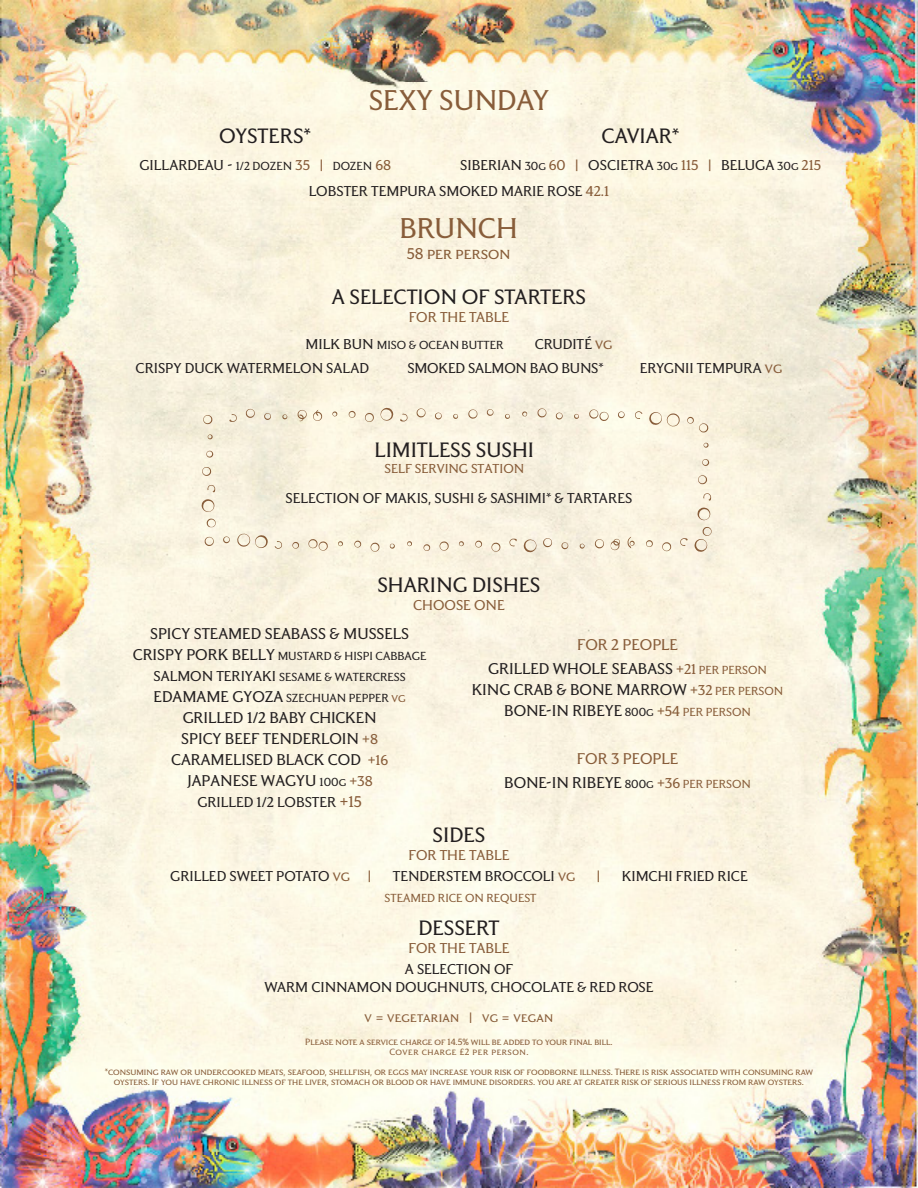
<style>
.page{position:relative;width:918px;height:1188px;background:#fff}
.page>*{position:absolute;margin:0;border:0;box-sizing:border-box;transform-origin:0 0}
.Menu_title{font:33px "Grant Avenue";color:#885d3a}
.Menu_title-2{font:24px "Grant Avenue";color:#231f20}
.Menu_title-3{font:18px "Grant Avenue";color:#231f20}
.Menu_title-4{font:18px "Grant Avenue";color:#885d3a}
.Menu_title-5{font:16.5px "Grant Avenue";color:#231f20}
.Menu_title-6{font:16.5px "Grant Avenue";color:#885d3a}
.Menu_item{font:15px "Grant Avenue";letter-spacing:.02em;color:#885d3a}
.Menu_title-7{font:15px "Grant Avenue";color:#885d3a}
.Menu_title-8{font:13.5px "Grant Avenue";color:#231f20}
.Menu_title-9{font:13.5px "Grant Avenue";color:#885d3a}
.Menu_item-2{font:10.5px/10.5px "Grant Avenue";color:#885d3a;text-align:center}
.s1{font-size:16.5px}
.s2{font-size:16.5px;color:#885d3a}
.s3{font-size:13.5px}
.s4{color:#885d3a}
.s5{font-size:18px}
.s6{font-size:18px;color:#885d3a}
.s7{font-size:13.5px;color:#885d3a}
</style>
<div class="page">
<img style="left:0;top:0;width:918px;height:1188px">
<svg style="left:200px;top:408px;width:514px;height:144px;background:#f7f0dc"></svg>
<p class="Menu_title" style="left:369px;top:83px;width:182px">SEXY SUNDAY</p>
<p class="Menu_title-2" style="left:219px;top:124px;width:94px">OYSTERS*</p>
<p class="Menu_title-8" style="left:140px;top:159px;width:253px"><span class="s1">GILLARDEAU -</span> 1/2 DOZEN <span class="s2">35 |</span> DOZEN <span class="s2">68</span></p>
<p class="Menu_title-2" style="left:602px;top:124px;width:80px">CAVIAR*</p>
<p class="Menu_title-5" style="left:460px;top:157px;width:362px">SIBERIAN <span class="s3">30g</span> <span class="s4">60 |</span> OSCIETRA <span class="s3">30g</span> <span class="s4">115 |</span> BELUGA <span class="s3">30g</span> <span class="s4">215</span></p>
<p class="Menu_title-5" style="left:309px;top:183px;width:302px">LOBSTER TEMPURA SMOKED MARIE ROSE <span class="s4">42.1</span></p>
<p class="Menu_title" style="left:399px;top:212px;width:120px">BRUNCH</p>
<p class="Menu_title-4" style="left:407px;top:245px;width:105px">58 per person</p>
<p class="Menu_title-2" style="left:332px;top:285px;width:256px">A SELECTION OF STARTERS</p>
<p class="Menu_title-6" style="left:409px;top:309px;width:102px">FOR THE TABLE</p>
<p class="Menu_title-8" style="left:306px;top:339px;width:199px"><span class="s1">MILK BUN</span> MISO &amp; OCEAN BUTTER</p>
<p class="Menu_title-5" style="left:535px;top:336px;width:79px">CRUDITÉ <span class="s4">vg</span></p>
<p class="Menu_title-5" style="left:136px;top:360px;width:235px">CRISPY DUCK WATERMELON SALAD</p>
<p class="Menu_title-5" style="left:407px;top:360px;width:198px">SMOKED SALMON BAO BUNS*</p>
<p class="Menu_title-5" style="left:640px;top:360px;width:144px">ERYGNII TEMPURA <span class="s4">vg</span></p>
<p class="Menu_title-2" style="left:375px;top:438px;width:161px">LIMITLESS SUSHI</p>
<p class="Menu_title-7" style="left:384px;top:461px;width:141px">SELF SERVING STATION</p>
<p class="Menu_title-5" style="left:286px;top:490px;width:348px">SELECTION OF MAKIS, SUSHI &amp; SASHIMI* &amp; TARTARES</p>
<p class="Menu_title-2" style="left:377px;top:573px;width:165px">SHARING DISHES</p>
<p class="Menu_title-6" style="left:413px;top:597px;width:93px">CHOOSE ONE</p>
<p class="Menu_title-3" style="left:150px;top:624px;width:261px">SPICY STEAMED SEABASS &amp; MUSSELS</p>
<p class="Menu_title-8" style="left:133px;top:649px;width:295px"><span class="s5">CRISPY PORK BELLY</span> MUSTARD &amp; HISPI CABBAGE</p>
<p class="Menu_title-8" style="left:153px;top:670px;width:254px"><span class="s1">SALMON TERIYAKI</span> SESAME &amp; WATERCRESS</p>
<p class="Menu_title-8" style="left:154px;top:691px;width:254px"><span class="s5">EDAMAME GYOZA</span> SZECHUAN PEPPER <span class="s4">vg</span></p>
<p class="Menu_title-3" style="left:183px;top:708px;width:195px">GRILLED 1/2 BABY CHICKEN</p>
<p class="Menu_title-3" style="left:181px;top:729px;width:198px">SPICY BEEF TENDERLOIN <span class="s2">+8</span></p>
<p class="Menu_title-3" style="left:171px;top:750px;width:219px">CARAMELISED BLACK COD <span class="s2">+16</span></p>
<p class="Menu_title-3" style="left:186px;top:771px;width:188px">JAPANESE WAGYU <span class="s3">100g</span> <span class="s2">+38</span></p>
<p class="Menu_title-5" style="left:197px;top:794px;width:166px">GRILLED 1/2 LOBSTER <span class="s6">+15</span></p>
<p class="Menu_title-4" style="left:577px;top:636px;width:102px">FOR 2 PEOPLE</p>
<p class="Menu_title-3" style="left:488px;top:660px;width:280px">GRILLED WHOLE SEABASS <span class="s2">+21</span> <span class="s7">PER PERSON</span></p>
<p class="Menu_title-3" style="left:472px;top:681px;width:313px">KING CRAB &amp; BONE MARROW <span class="s2">+32</span> <span class="s7">PER PERSON</span></p>
<p class="Menu_title-3" style="left:504px;top:702px;width:248px">BONE-IN RIBEYE <span class="s3">800g</span> <span class="s2">+54</span> <span class="s7">PER PERSON</span></p>
<p class="Menu_title-4" style="left:577px;top:750px;width:103px">FOR 3 PEOPLE</p>
<p class="Menu_title-3" style="left:504px;top:774px;width:248px">BONE-IN RIBEYE <span class="s3">800g</span> <span class="s2">+36</span> <span class="s7">PER PERSON</span></p>
<p class="Menu_title-2" style="left:433px;top:822px;width:54px">SIDES</p>
<p class="Menu_title-6" style="left:408px;top:846px;width:103px">FOR THE TABLE</p>
<p class="Menu_title-5" style="left:170px;top:867px;width:203px">GRILLED SWEET POTATO <span class="s4">vg |</span></p>
<p class="Menu_title-5" style="left:393px;top:867px;width:184px">TENDERSTEM BROCCOLI <span class="s4">vg</span></p>
<p class="Menu_title-6" style="left:597px;top:867px;width:5px">|</p>
<p class="Menu_title-5" style="left:622px;top:867px;width:127px">KIMCHI FRIED RICE</p>
<p class="Menu_title-9" style="left:385px;top:891px;width:153px">STEAMED RICE ON REQUEST</p>
<p class="Menu_title-2" style="left:418px;top:916px;width:83px">DESSERT</p>
<p class="Menu_title-6" style="left:408px;top:940px;width:103px">FOR THE TABLE</p>
<p class="Menu_title-5" style="left:405px;top:961px;width:110px">A SELECTION OF</p>
<p class="Menu_title-5" style="left:265px;top:979px;width:390px">WARM CINNAMON DOUGHNUTS, CHOCOLATE &amp; RED ROSE</p>
<p class="Menu_item" style="left:365px;top:1010px;width:190px">v = vegetarian | vg = vegan</p>
<p class="Menu_item-2" style="left:305px;top:1036px;width:309px">Please note a service charge of 14.5% will be added to your final bill.<br>Cover charge £2 per person.</p>
<p class="Menu_item-2" style="left:105px;top:1067px;width:710px">*consuming raw or undercooked meats, seafood, shellfish, or eggs may increase your risk of foodborne illness. There is risk associated with consuming raw oysters. If you have chronic illness of the liver, stomach or blood or have immune disorders. you are at greater risk of serious illness from raw oysters.</p>
</div>
